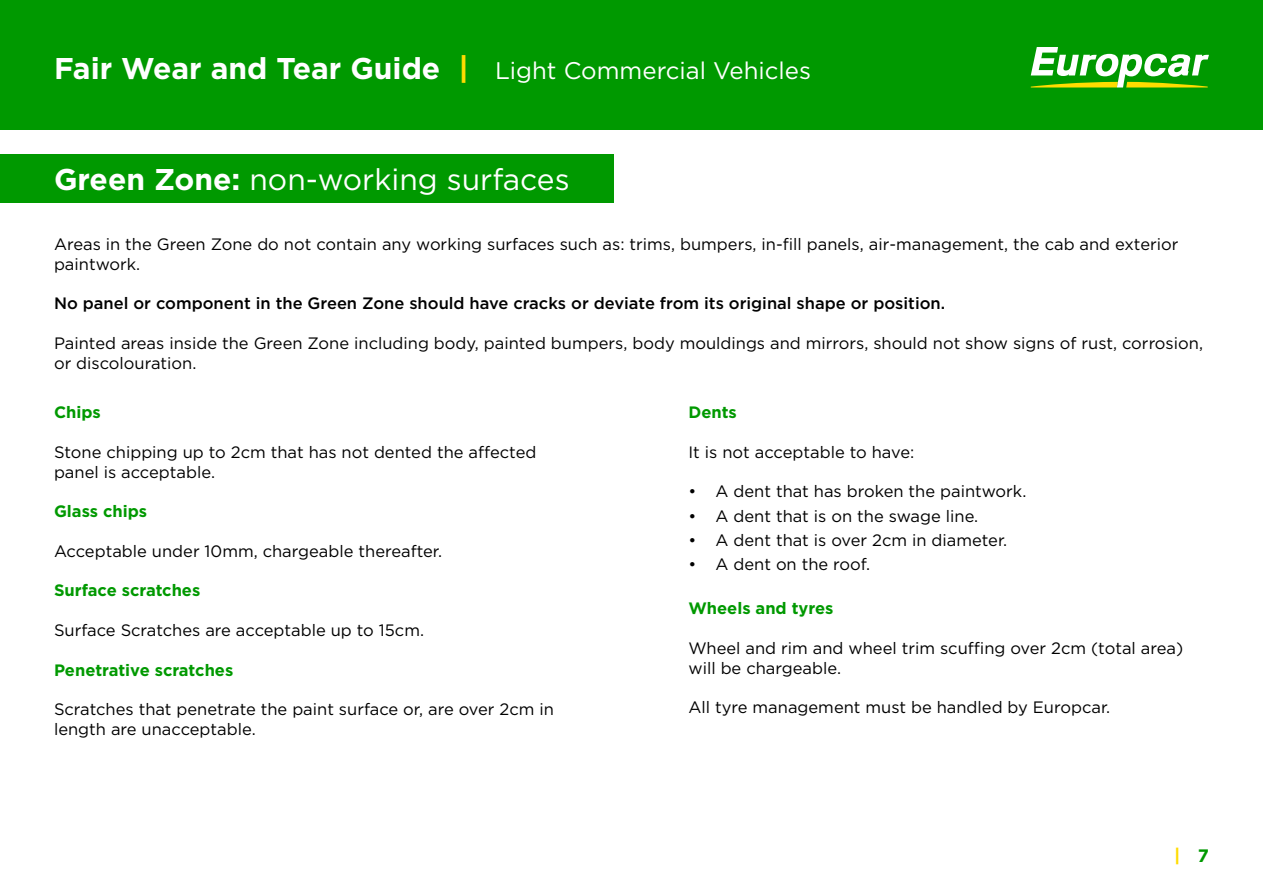
<style>
.page{position:relative;width:1263px;height:893px;background:#fff}
.page>*{position:absolute;margin:0;border:0;box-sizing:border-box;transform-origin:0 0}
.t1{font:30px "Gotham";color:#fff}
.t2{font:24px "Gotham";color:#fff}
.t3{font:700 18px "Gotham";color:#ffdc00}
.t4{font:16.5px/19.8px "Gotham";color:#000}
.t5{font:500 16.5px "Gotham";color:#000}
.t6{font:700 16.5px "Gotham";color:#090}
.s1{font-weight:700;font-size:30px}
.s2{font-weight:700;font-size:30px;color:#ffdc00}
.s3{font-weight:700}
.s4{color:#090}
</style>
<div class="page">
<div style="left:0;top:154px;width:613px;height:49px;background:#090"></div>
<div style="left:0;top:0;width:1263px;height:129px;background:#090"></div>
<svg style="left:1031px;top:47px;width:178px;height:41px"></svg>
<h2 class="t2" style="left:54px;top:55px;width:759px"><span class="s1">Fair Wear and Tear Guide</span> <span class="s2">|</span> Light Commercial Vehicles</h2>
<h1 class="t1" style="left:54px;top:160px;width:517px"><span class="s3">Green Zone:</span> non-working surfaces</h1>
<p class="t4" style="left:54px;top:234px;width:1126px">Areas in the Green Zone do not contain any working surfaces such as: trims, bumpers, in-fill panels, air-management, the cab and exterior paintwork.</p>
<p class="t5" style="left:54px;top:293px;width:893px">No panel or component in the Green Zone should have cracks or deviate from its original shape or position.</p>
<p class="t4" style="left:54px;top:333px;width:1150px">Painted areas inside the Green Zone including body, painted bumpers, body mouldings and mirrors, should not show signs of rust, corrosion, or discolouration.</p>
<p class="t6" style="left:54px;top:401px;width:48px">Chips</p>
<p class="t4" style="left:54px;top:442px;width:484px">Stone chipping up to 2cm that has not dented the affected panel is acceptable.</p>
<p class="t6" style="left:54px;top:500px;width:95px">Glass chips</p>
<p class="t4" style="left:54px;top:541px;width:390px">Acceptable under 10mm, chargeable thereafter.</p>
<p class="t6" style="left:54px;top:580px;width:148px">Surface scratches</p>
<p class="t4" style="left:54px;top:620px;width:372px">Surface Scratches are acceptable up to 15cm.</p>
<p class="t6" style="left:54px;top:659px;width:181px">Penetrative scratches</p>
<p class="t4" style="left:54px;top:699px;width:501px">Scratches that penetrate the paint surface or, are over 2cm in length are unacceptable.</p>
<p class="t6" style="left:688px;top:401px;width:50px">Dents</p>
<p class="t4" style="left:688px;top:442px;width:227px">It is not acceptable to have:</p>
<p class="t4" style="left:688px;top:481px;width:339px">• A dent that has broken the paintwork.</p>
<p class="t4" style="left:688px;top:506px;width:291px">• A dent that is on the swage line.</p>
<p class="t4" style="left:688px;top:530px;width:320px">• A dent that is over 2cm in diameter.</p>
<p class="t4" style="left:688px;top:554px;width:183px">• A dent on the roof.</p>
<p class="t6" style="left:688px;top:598px;width:147px">Wheels and tyres</p>
<p class="t4" style="left:688px;top:638px;width:496px">Wheel and rim and wheel trim scuffing over 2cm (total area) will be chargeable.</p>
<p class="t4" style="left:688px;top:697px;width:423px">All tyre management must be handled by Europcar.</p>
<p class="t3" style="left:1174px;top:843px;width:36px">| <span class="s4">7</span></p>
</div>
